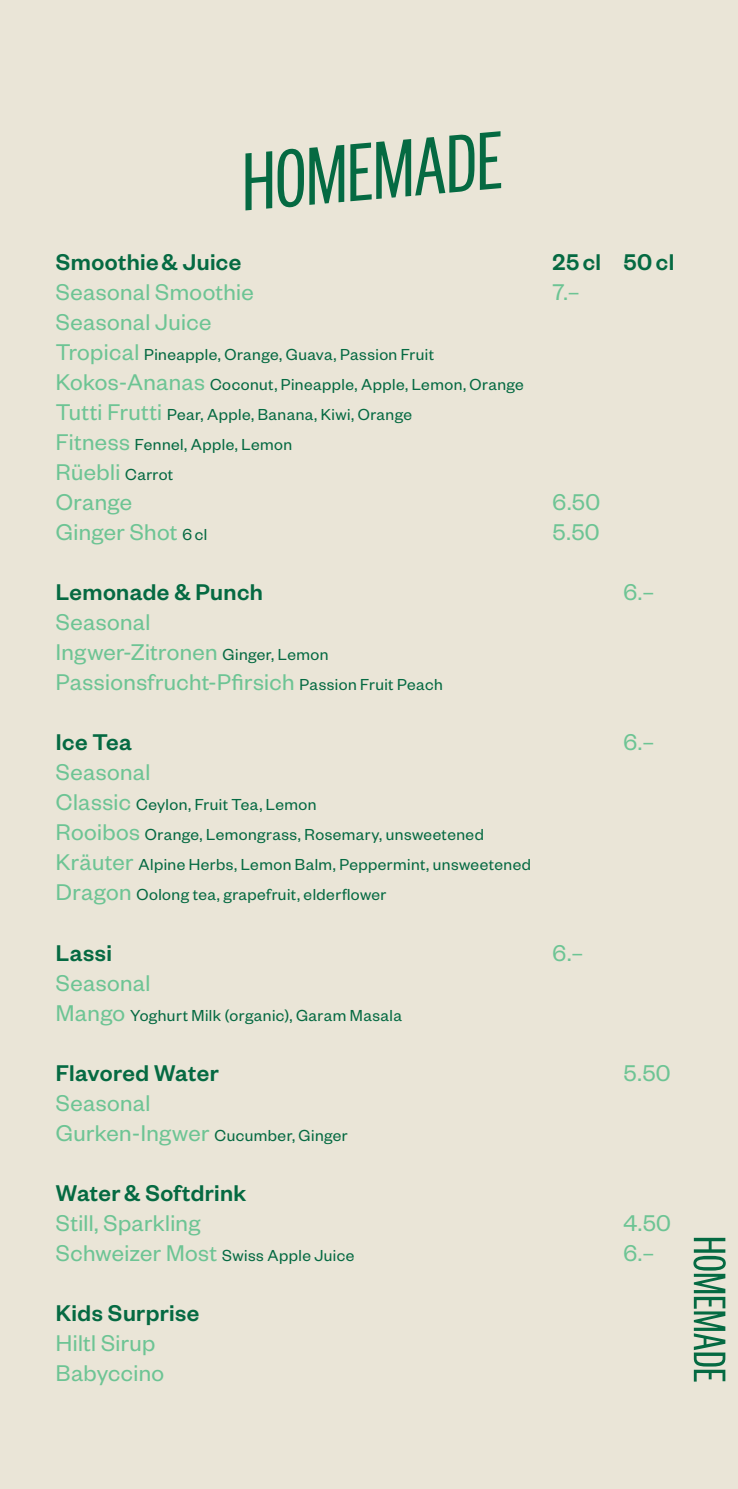
<style>
.page{position:relative;width:738px;height:1489px;background:#fff}
.page>*{position:absolute;margin:0;border:0;box-sizing:border-box;transform-origin:0 0}
.Lauftext{font:condensed 90px "Founders Grotesk X";color:#056a42}
.Lauftext-2{font:condensed 50px "Founders Grotesk X";letter-spacing:.01em;color:#056a42}
.Lauftext-3{font:25px "Founders Grotesk";letter-spacing:.015em;color:#6dc494}
.Lauftext-4{font:500 25px "Founders Grotesk";letter-spacing:.015em;color:#056a42}
.Untertitel_Innen{font:500 25px "Founders Grotesk";letter-spacing:.015em;color:#056a42}
.Lauftext-5{font:17.5px "Founders Grotesk";letter-spacing:.025em;color:#056a42}
.s1{font-size:25px;color:#6dc494}
.s2{font-size:17.5px;color:#056a42}
</style>
<div class="page">
<div style="left:0;top:0;width:737px;height:1488px;background:#eae5d7"></div>
<p class="Lauftext" style="left:235px;top:132px;width:262px;rotate:-5deg">HOMEMADE</p>
<p class="Lauftext-4" style="left:56px;top:246px;width:187px">Smoothie &amp; Juice</p>
<p class="Lauftext-4" style="left:552px;top:246px;width:123px">25 cl 50cl</p>
<p class="Lauftext-3" style="left:56px;top:277px;width:199px">Seasonal Smoothie</p>
<p class="Lauftext-3" style="left:552px;top:277px;width:29px">7.–</p>
<p class="Lauftext-3" style="left:56px;top:307px;width:157px">Seasonal Juice</p>
<p class="Lauftext-5" style="left:56px;top:344px;width:379px"><span class="s1">Tropical</span> Pineapple, Orange, Guava, Passion Fruit</p>
<p class="Lauftext-5" style="left:56px;top:374px;width:469px"><span class="s1">Kokos-Ananas</span> Coconut, Pineapple, Apple, Lemon, Orange</p>
<p class="Lauftext-5" style="left:56px;top:404px;width:357px"><span class="s1">Tutti Frutti</span> Pear, Apple, Banana, Kiwi, Orange</p>
<p class="Lauftext-5" style="left:56px;top:434px;width:237px"><span class="s1">Fitness</span> Fennel, Apple, Lemon</p>
<p class="Lauftext-3" style="left:56px;top:457px;width:119px">Rüebli <span class="s2">Carrot</span></p>
<p class="Lauftext-3" style="left:56px;top:487px;width:77px">Orange</p>
<p class="Lauftext-3" style="left:552px;top:487px;width:49px">6.50</p>
<p class="Lauftext-3" style="left:56px;top:517px;width:153px">Ginger Shot <span class="s2">6 cl</span></p>
<p class="Lauftext-3" style="left:552px;top:517px;width:49px">5.50</p>
<p class="Lauftext-4" style="left:56px;top:576px;width:208px">Lemonade &amp; Punch</p>
<p class="Lauftext-3" style="left:623px;top:577px;width:33px">6.–</p>
<p class="Lauftext-3" style="left:56px;top:607px;width:96px">Seasonal</p>
<p class="Lauftext-3" style="left:56px;top:637px;width:274px">Ingwer-Zitronen <span class="s2">Ginger, Lemon</span></p>
<p class="Lauftext-3" style="left:56px;top:667px;width:388px">Passionsfrucht-Pfirsich <span class="s2">Passion Fruit Peach</span></p>
<p class="Lauftext-4" style="left:56px;top:726px;width:77px">Ice Tea</p>
<p class="Lauftext-3" style="left:623px;top:727px;width:33px">6.–</p>
<p class="Lauftext-3" style="left:56px;top:757px;width:96px">Seasonal</p>
<p class="Lauftext-5" style="left:56px;top:794px;width:262px"><span class="s1">Classic</span> Ceylon, Fruit Tea, Lemon</p>
<p class="Lauftext-5" style="left:56px;top:824px;width:429px"><span class="s1">Rooibos</span> Orange, Lemongrass, Rosemary, unsweetened</p>
<p class="Lauftext-5" style="left:56px;top:854px;width:476px"><span class="s1">Kräuter</span> Alpine Herbs, Lemon Balm, Peppermint, unsweetened</p>
<p class="Lauftext-5" style="left:56px;top:884px;width:332px"><span class="s1">Dragon</span> Oolong tea, grapefruit, elderflower</p>
<p class="Lauftext-4" style="left:56px;top:936px;width:57px">Lassi</p>
<p class="Lauftext-3" style="left:552px;top:937px;width:33px">6.–</p>
<p class="Lauftext-3" style="left:56px;top:967px;width:96px">Seasonal</p>
<p class="Lauftext-5" style="left:56px;top:1004px;width:347px"><span class="s1">Mango</span> Yoghurt Milk (organic), Garam Masala</p>
<p class="Lauftext-4" style="left:56px;top:1056px;width:164px">Flavored Water</p>
<p class="Lauftext-3" style="left:623px;top:1057px;width:49px">5.50</p>
<p class="Lauftext-3" style="left:56px;top:1087px;width:96px">Seasonal</p>
<p class="Lauftext-5" style="left:56px;top:1124px;width:293px"><span class="s1">Gurken-Ingwer</span> Cucumber, Ginger</p>
<p class="Untertitel_Innen" style="left:56px;top:1176px;width:192px">Water&amp; Softdrink</p>
<p class="Lauftext-3" style="left:56px;top:1207px;width:146px">Still, Sparkling</p>
<p class="Lauftext-3" style="left:623px;top:1207px;width:49px">4.50</p>
<p class="Lauftext-5" style="left:56px;top:1244px;width:300px"><span class="s1">Schweizer Most</span> Swiss Apple Juice</p>
<p class="Lauftext-3" style="left:623px;top:1237px;width:33px">6.–</p>
<p class="Lauftext-4" style="left:56px;top:1296px;width:145px">Kids Surprise</p>
<p class="Lauftext-3" style="left:56px;top:1327px;width:101px">Hiltl Sirup</p>
<p class="Lauftext-3" style="left:56px;top:1357px;width:110px">Babyccino</p>
<p class="Lauftext-2" style="left:737px;top:1236px;width:148px;rotate:90deg">HOMEMADE</p>
</div>
